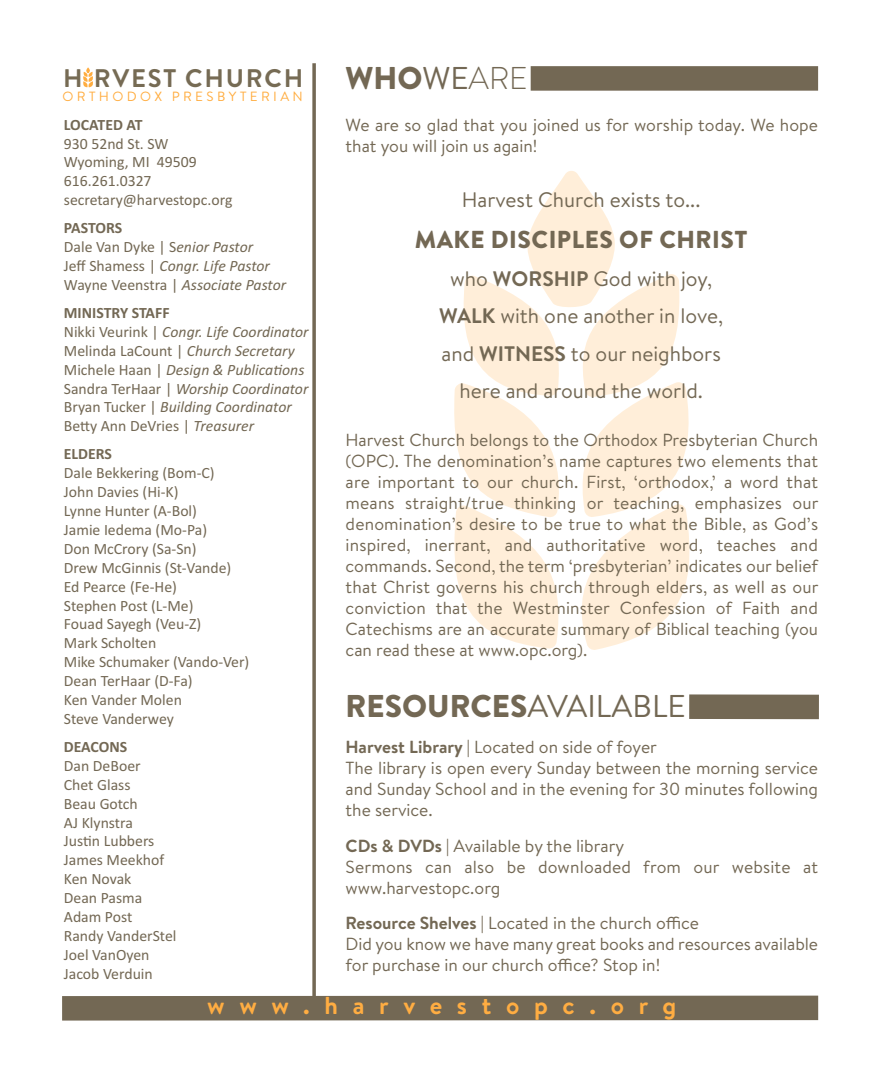
<style>
.page{position:relative;width:882px;height:1071px;background:#fff}
.page>*{position:absolute;margin:0;border:0;box-sizing:border-box;transform-origin:0 0}
.t1{font:900 31.5px "Brandon Text";color:#736854}
.t2{font:700 25.38px "Brandon Grotesque";letter-spacing:.07em;color:#766b54}
.t3{font:900 24.5px "Brandon Text";letter-spacing:.02em;color:#736854}
.t4{font:700 24.5px "Brandon Text";letter-spacing:.6em;color:#ffad42}
.t5{font:21px/37.4px "Brandon Text";color:#736854;text-align:center}
.t6{font:17.5px/21px "Brandon Text";color:#736854}
.t7{font:15.75px/18.9px "Calibri";color:#736854}
.t8{font:italic 15.75px/18.9px "Calibri";color:#736854}
.t9{font:700 15.75px "Calibri";color:#736854}
.t10{font:13.3px "Brandon Grotesque";letter-spacing:.25em;color:#ffad40}
.s1{font-weight:700;font-style:normal}
.s2{font-style:normal}
.s3{font-weight:400}
.s4{font-weight:300}
.s5{font-weight:700}
</style>
<div class="page">
<svg style="left:454px;top:171px;width:235px;height:479px"></svg>
<div style="left:62px;top:996px;width:756px;height:25px;background:#736854"></div>
<svg style="left:312px;top:63px;width:4px;height:933px;background:#847a69"></svg>
<div style="left:531px;top:66px;width:287px;height:25px;background:#736854"></div>
<div style="left:689px;top:694px;width:130px;height:25px;background:#736854"></div>
<svg style="left:83px;top:67px;width:10px;height:20px"></svg>
<h2 class="t2" style="left:63px;top:69px;width:242px">H RVEST CHURCH</h2>
<p class="t10" style="left:63px;top:92px;width:242px">ORTHODOX PRESBYTERIAN</p>
<p class="t9" style="left:64px;top:115px;width:80px">LOCATED AT</p>
<p class="t7" style="left:64px;top:134px;width:170px">930 52nd St. SW<br>Wyoming, MI 49509<br>616.261.0327 secretary@harvestopc.org</p>
<p class="t8" style="left:64px;top:218px;width:224px"><span class="s1">PASTORS<br></span><span class="s2">Dale Van Dyke | S</span>enior Pastor<br><span class="s2">Jeff Shamess |</span> Congr. Life Pastor<br><span class="s2">Wayne Veenstra |</span> Associate Pastor</p>
<p class="t8" style="left:64px;top:303px;width:246px"><span class="s1">MINISTRY STAFF<br></span><span class="s2">Nikki Veurink |</span> Congr. Life Coordinator <span class="s2">Melinda LaCount |</span> Church Secretary <span class="s2">Michele Haan |</span> Design &amp; Publications <span class="s2">Sandra TerHaar |</span> Worship Coordinator <span class="s2">Bryan Tucker |</span> Building Coordinator <span class="s2">Betty Ann DeVries |</span> Treasurer</p>
<p class="t9" style="left:64px;top:445px;width:50px">ELDERS</p>
<p class="t7" style="left:64px;top:463px;width:187px">Dale Bekkering (Bom-C)<br>John Davies (Hi-K)<br>Lynne Hunter (A-Bol)<br>Jamie Iedema (Mo-Pa)<br>Don McCrory (Sa-Sn)<br>Drew McGinnis (St-Vande)<br>Ed Pearce (Fe-He)<br>Stephen Post (L-Me)<br>Fouad Sayegh (Veu-Z)<br>Mark Scholten<br>Mike Schumaker (Vando-Ver)<br>Dean TerHaar (D-Fa)<br>Ken Vander Molen<br>Steve Vanderwey</p>
<p class="t9" style="left:64px;top:737px;width:65px">DEACONS</p>
<p class="t7" style="left:64px;top:756px;width:114px">Dan DeBoer<br>Chet Glass<br>Beau Gotch<br>AJ Klynstra<br>Justin Lubbers<br>James Meekhof<br>Ken Novak<br>Dean Pasma<br>Adam Post<br>Randy VanderStel<br>Joel VanOyen<br>Jacob Verduin</p>
<h1 class="t1" style="left:346px;top:67px;width:183px">WHO<span class="s3">WE</span><span class="s4">ARE</span></h1>
<p class="t6" style="left:346px;top:117px;width:474px">We are so glad that you joined us for worship today. We hope that you will join us again!</p>
<p class="t5" style="left:462px;top:183px;width:240px">Harvest Church exists to...</p>
<h3 class="t3" style="left:415px;top:231px;width:334px">MAKE DISCIPLES OF CHRIST</h3>
<p class="t5" style="left:439px;top:262px;width:285px">who <span class="s5">WORSHIP</span> God with joy,<br><span class="s5">WALK</span> with one another in love, and <span class="s5">WITNESS</span> to our neighbors here and around the world.</p>
<p class="t6" style="left:346px;top:432px;width:474px;text-align:justify">Harvest Church belongs to the Orthodox Presbyterian Church (OPC). The denomination’s name captures two elements that are important to our church. First, ‘orthodox,’ a word that means straight/true thinking or teaching, emphasizes our denomination’s desire to be true to what the Bible, as God’s inspired, inerrant, and authoritative word, teaches and commands. Second, the term ‘presbyterian’ indicates our belief that Christ governs his church through elders, as well as our conviction that the Westminster Confession of Faith and Catechisms are an accurate summary of Biblical teaching (you can read these at www.opc.org).</p>
<h1 class="t1" style="left:346px;top:695px;width:342px">RESOURCES<span class="s3">AVAILABLE</span></h1>
<p class="t6" style="left:346px;top:739px;width:474px"><span class="s5">Harvest Library |</span> Located on side of foyer<br>The library is open every Sunday between the morning service and Sunday School and in the evening for 30 minutes following the service.</p>
<p class="t6" style="left:346px;top:837px;width:474px"><span class="s5">CDs &amp; DVDs |</span> Available by the library<br>Sermons can also be downloaded from our website at www.harvestopc.org</p>
<p class="t6" style="left:346px;top:915px;width:474px"><span class="s5">Resource Shelves |</span> Located in the church office<br>Did you know we have many great books and resources available for purchase in our church office? Stop in!</p>
<h3 class="t4" style="left:207px;top:997px;width:471px">www.harvestopc.org</h3>
</div>
